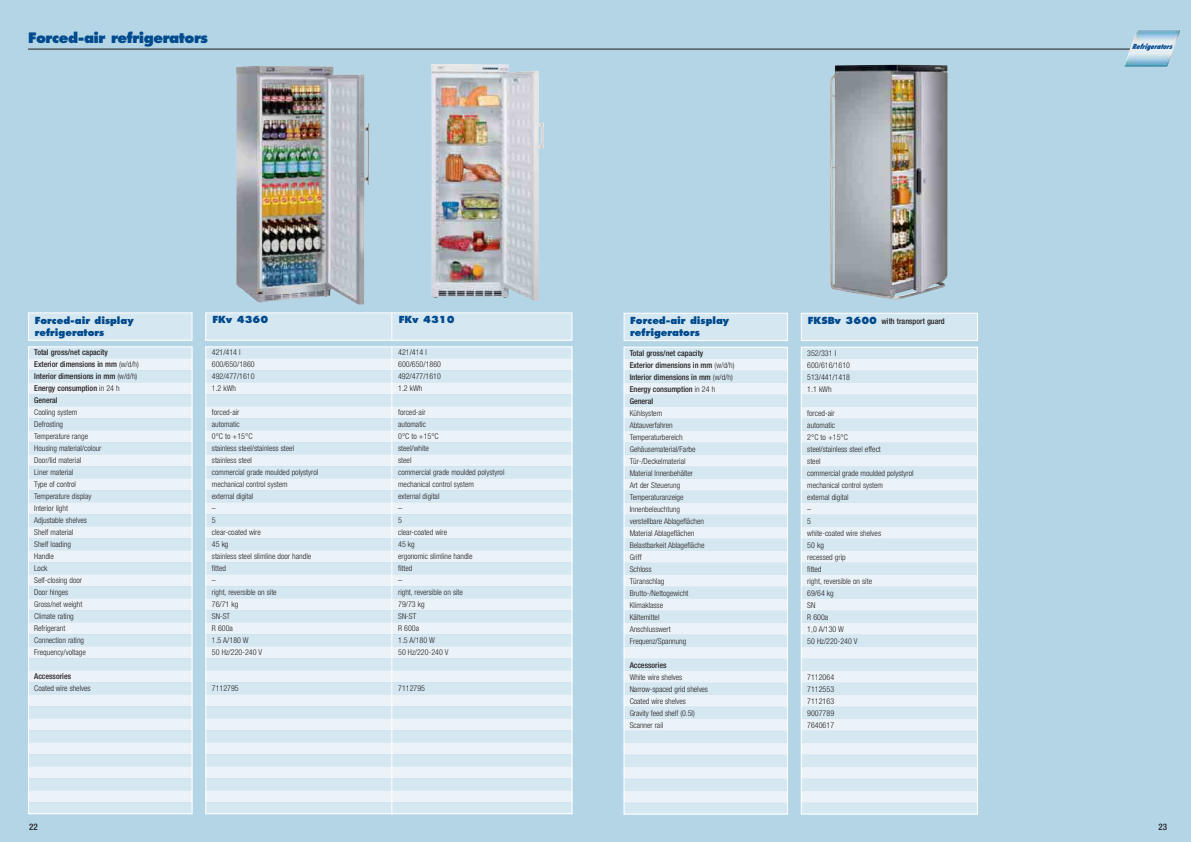
<style>
.page{position:relative;width:1191px;height:842px;background:#fff}
.page>*{position:absolute;margin:0;border:0;box-sizing:border-box;transform-origin:0 0}
.t1{font:800 14px "Futura";letter-spacing:-.035em;color:#004a8d}
.t2{font:800 9.5px/11.7px "Futura";color:#004a8d}
.t3{font:500 condensed 9px "Helvetica Neue";color:#231f20}
.t4{font:300 condensed 8px/12px "Helvetica Neue";color:#231f20}
.t5{font:500 condensed 8px/12px "Helvetica Neue";color:#231f20}
.t6{font:italic 800 condensed 6.8px "Futura";color:#004a8d}
.s1{font-family:"Futura";font-weight:800;font-stretch:normal;font-size:9.5px;color:#004a8d}
.s2{font-weight:300}
</style>
<div class="page">
<div style="left:0;top:1px;width:1190px;height:841px;background:#b4d5e5"></div>
<hr style="left:28px;top:49px;width:1134px;height:1px;background:#231f20">
<img style="left:830px;top:65px;width:117px;height:234px">
<img style="left:1123px;top:30px;width:57px;height:37px">
<div style="left:624px;top:313px;width:163px;height:28px;background:#d5e7f0"></div>
<div style="left:623px;top:313px;width:165px;height:28px;border:1px solid #fff"></div>
<div style="left:801px;top:313px;width:176px;height:28px;background:#d5e7f0"></div>
<div style="left:801px;top:313px;width:177px;height:28px;border:1px solid #fff"></div>
<svg style="left:623px;top:346px;width:355px;height:469px;background:#ddebf3"></svg>
<div style="left:206px;top:313px;width:366px;height:27px;background:#d5e7f0"></div>
<div style="left:205px;top:312px;width:367px;height:29px;border:1px solid #fff"></div>
<div style="left:29px;top:313px;width:163px;height:27px;background:#d5e7f0"></div>
<div style="left:28px;top:312px;width:164px;height:29px;border:1px solid #fff"></div>
<svg style="left:28px;top:346px;width:545px;height:469px;background:#deecf3"></svg>
<svg style="left:391px;top:313px;width:1px;height:27px"></svg>
<hr style="left:391px;top:347px;width:1px;height:467px;background:#fff">
<img style="left:236px;top:66px;width:133px;height:239px">
<img style="left:431px;top:64px;width:113px;height:237px">
<h1 class="t1" style="left:28px;top:32px;width:181px">Forced-air refrigerators</h1>
<p class="t2" style="left:399px;top:314px;width:57px">FKv 4310</p>
<p class="t4" style="left:398px;top:347px;width:44px">421/414 l<br>600/650/1860<br>492/477/1610<br>1.2 kWh</p>
<p class="t4" style="left:398px;top:407px;width:108px">forced-air<br>automatic<br>0°C to +15°C<br>steel/white<br>steel<br>commercial grade moulded polystyrol mechanical control system<br>external digital<br>–<br>5<br>clear-coated wire<br>45 kg<br>ergonomic slimline handle<br>fitted<br>–<br>right, reversible on site<br>79/73 kg<br>SN-ST<br>R 600a<br>1.5 A/180 W<br>50 Hz/220-240 V</p>
<p class="t4" style="left:398px;top:683px;width:28px">7112795</p>
<p class="t2" style="left:212px;top:314px;width:57px">FKv 4360</p>
<p class="t4" style="left:212px;top:347px;width:44px">421/414 l<br>600/650/1860<br>492/477/1610<br>1.2 kWh</p>
<p class="t4" style="left:212px;top:407px;width:108px">forced-air<br>automatic<br>0°C to +15°C<br>stainless steel/stainless steel stainless steel<br>commercial grade moulded polystyrol mechanical control system<br>external digital<br>–<br>5<br>clear-coated wire<br>45 kg<br>stainless steel slimline door handle fitted<br>–<br>right, reversible on site<br>76/71 kg<br>SN-ST<br>R 600a<br>1.5 A/180 W<br>50 Hz/220-240 V</p>
<p class="t4" style="left:212px;top:683px;width:28px">7112795</p>
<p class="t2" style="left:35px;top:316px;width:100px">Forced-air display</p>
<p class="t5" style="left:808px;top:316px;width:138px"><span class="s1">FKSBv 3600</span> with transport guard</p>
<p class="t2" style="left:35px;top:327px;width:71px">refrigerators</p>
<p class="t2" style="left:630px;top:316px;width:100px">Forced-air display refrigerators</p>
<p class="t5" style="left:34px;top:347px;width:106px">Total gross/net capacity<br>Exterior dimensions in mm <span class="s2">(w/d/h)<br></span>Interior dimensions in mm <span class="s2">(w/d/h)<br></span>Energy consumption <span class="s2">in 24 h<br></span>General</p>
<p class="t4" style="left:34px;top:407px;width:69px">Cooling system<br>Defrosting<br>Temperature range<br>Housing material/colour<br>Door/lid material<br>Liner material<br>Type of control<br>Temperature display<br>Interior light<br>Adjustable shelves<br>Shelf material<br>Shelf loading<br>Handle<br>Lock<br>Self-closing door<br>Door hinges<br>Gross/net weight<br>Climate rating<br>Refrigerant<br>Connection rating<br>Frequency/voltage</p>
<p class="t5" style="left:34px;top:671px;width:38px">Accessories</p>
<p class="t4" style="left:34px;top:683px;width:58px">Coated wire shelves</p>
<p class="t5" style="left:629px;top:348px;width:106px">Total gross/net capacity<br>Exterior dimensions in mm <span class="s2">(w/d/h)<br></span>Interior dimensions in mm <span class="s2">(w/d/h)<br></span>Energy consumption <span class="s2">in 24 h<br></span>General</p>
<p class="t4" style="left:629px;top:408px;width:76px">Kühlsystem<br>Abtauverfahren<br>Temperaturbereich<br>Gehäusematerial/Farbe<br>Tür-/Deckelmaterial<br>Material Innenbehälter<br>Art der Steuerung<br>Temperaturanzeige<br>Innenbeleuchtung verstellbare Ablageflächen<br>Material Ablageflächen<br>Belastbarkeit Ablagefläche<br>Griff<br>Schloss<br>Türanschlag<br>Brutto-/Nettogewicht<br>Klimaklasse<br>Kältemittel<br>Anschlusswert<br>Frequenz/Spannung</p>
<p class="t5" style="left:629px;top:660px;width:38px">Accessories</p>
<p class="t4" style="left:629px;top:672px;width:80px">White wire shelves<br>Narrow-spaced grid shelves<br>Coated wire shelves<br>Gravity feed shelf (0.5l)<br>Scanner rail</p>
<p class="t4" style="left:807px;top:348px;width:44px">352/331 l<br>600/616/1610<br>513/441/1418<br>1.1 kWh</p>
<p class="t4" style="left:807px;top:408px;width:108px">forced-air<br>automatic<br>2°C to +15°C<br>steel/stainless steel effect<br>steel<br>commercial grade moulded polystyrol mechanical control system<br>external digital<br>–<br>5<br>white-coated wire shelves<br>50 kg<br>recessed grip<br>fitted<br>right, reversible on site<br>69/64 kg<br>SN<br>R 600a<br>1,0 A/130 W<br>50 Hz/220-240 V</p>
<p class="t4" style="left:807px;top:672px;width:28px;text-align:justify">7112064<br>7112553<br>7112163<br>9007789<br>7640617</p>
<p class="t6" style="left:1131px;top:43px;width:44px">Refrigerators</p>
<p class="t3" style="left:29px;top:824px;width:10px">22</p>
<p class="t3" style="left:1158px;top:824px;width:10px">23</p>
</div>
